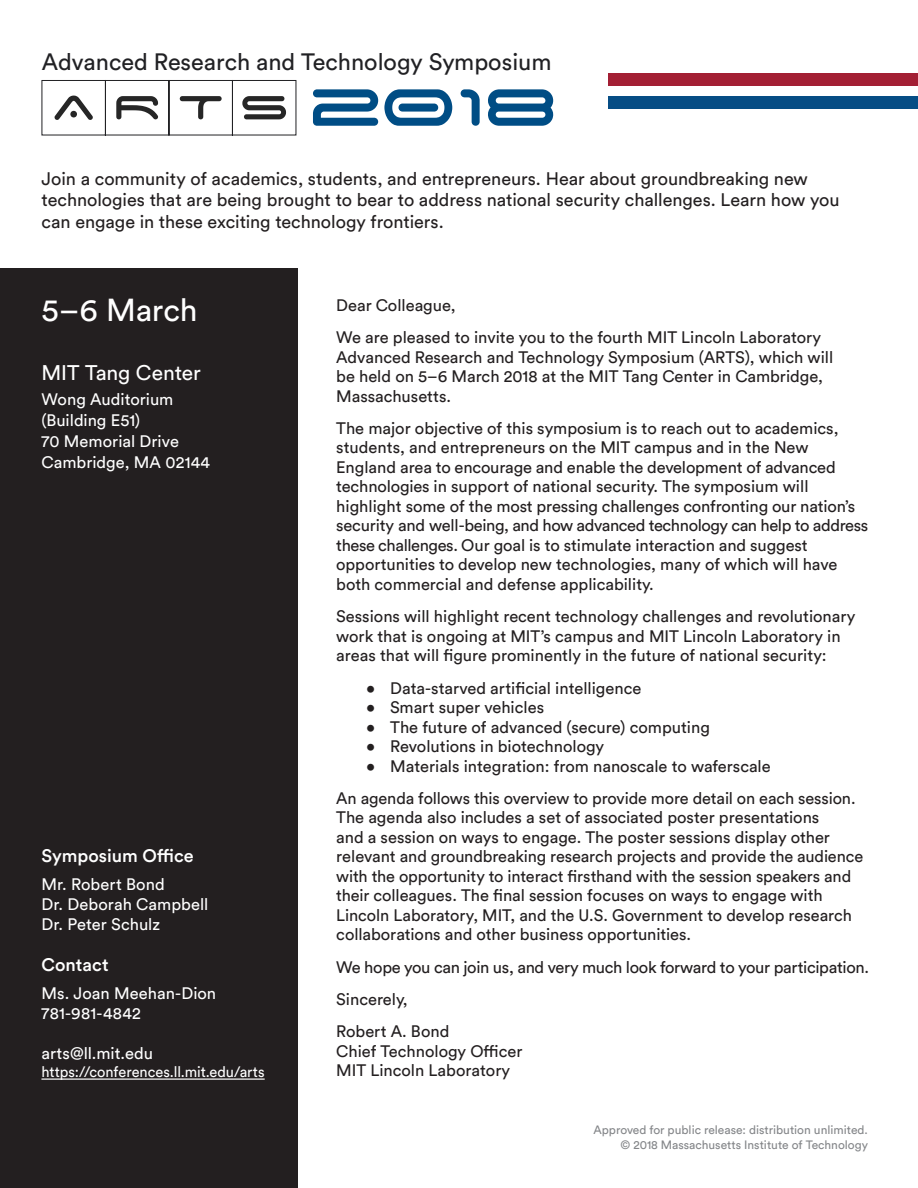
<style>
.page{position:relative;width:918px;height:1188px;background:#fff}
.page>*{position:absolute;margin:0;border:0;box-sizing:border-box;transform-origin:0 0}
.t1{font:83.4px "Space Age";color:#004d85}
.t2{font:31.5px "Circular Std";letter-spacing:-.005em;color:#fff}
.t3{font:23.4px "Circular Std";color:#212124}
.t4{font:21px "Circular Std";letter-spacing:-.005em;color:#fff}
.t5{font:18px/21.6px "Circular Std";letter-spacing:-.005em;color:#231f20}
.t6{font:500 18px "Circular Std";color:#fff}
.t7{font:16.5px/19.5px "Circular Std";color:#231f20}
.t8{font:16.5px "Circular Std";color:#fff}
.t9{font:16.5px "Circular Std";letter-spacing:-.02em;color:#231f20}
.t10{font:15px "Circular Std";letter-spacing:-.005em;color:#fff}
.t11{font:12px "Circular Std";color:#848689}
</style>
<div class="page">
<div style="left:0;top:269px;width:297px;height:919px;background:#231f20"></div>
<hr style="left:41px;top:1078px;width:224px;height:2px;background:#fff">
<div style="left:608px;top:96px;width:310px;height:13px;background:#064d85"></div>
<div style="left:608px;top:73px;width:310px;height:13px;background:#a31f34"></div>
<svg style="left:41px;top:80px;width:255px;height:55px"></svg>
<h3 class="t3" style="left:42px;top:48px;width:511px">Advanced Research and Technology Symposium</h3>
<h1 class="t1" style="left:309px;top:69px;width:250px">2018</h1>
<p class="t5" style="left:42px;top:167px;width:800px">Join a community of academics, students, and entrepreneurs. Hear about groundbreaking new technologies that are being brought to bear to address national security challenges. Learn how you can engage in these exciting technology frontiers.</p>
<p class="t2" style="left:41px;top:291px;width:158px">5–6 March</p>
<p class="t4" style="left:41px;top:360px;width:161px">MIT Tang Center</p>
<p class="t8" style="left:41px;top:389px;width:133px">Wong Auditorium</p>
<p class="t8" style="left:41px;top:410px;width:100px">(Building E51)</p>
<p class="t8" style="left:41px;top:431px;width:139px">70 Memorial Drive</p>
<p class="t8" style="left:41px;top:452px;width:170px">Cambridge, MA 02144</p>
<p class="t6" style="left:41px;top:844px;width:154px">Symposium Office</p>
<p class="t8" style="left:41px;top:874px;width:125px">Mr. Robert Bond</p>
<p class="t8" style="left:41px;top:894px;width:168px">Dr. Deborah Campbell</p>
<p class="t8" style="left:41px;top:914px;width:120px">Dr. Peter Schulz</p>
<p class="t6" style="left:41px;top:953px;width:69px">Contact</p>
<p class="t8" style="left:41px;top:984px;width:176px">Ms. Joan Meehan-Dion</p>
<p class="t8" style="left:41px;top:1003px;width:101px">781-981-4842</p>
<p class="t8" style="left:41px;top:1043px;width:113px">arts@ll.mit.edu</p>
<p class="t10" style="left:41px;top:1062px;width:225px">https://conferences.ll.mit.edu/arts</p>
<p class="t7" style="left:336px;top:295px;width:121px">Dear Colleague,</p>
<p class="t7" style="left:336px;top:328px;width:499px">We are pleased to invite you to the fourth MIT Lincoln Laboratory Advanced Research and Technology Symposium (ARTS), which will be held on 5–6 March 2018 at the MIT Tang Center in Cambridge, Massachusetts.</p>
<p class="t7" style="left:336px;top:418px;width:534px">The major objective of this symposium is to reach out to academics, students, and entrepreneurs on the MIT campus and in the New England area to encourage and enable the development of advanced technologies in support of national security. The symposium will highlight some of the most pressing challenges confronting our nation’s security and well-being, and how advanced technology can help to address these challenges. Our goal is to stimulate interaction and suggest opportunities to develop new technologies, many of which will have both commercial and defense applicability.</p>
<p class="t7" style="left:336px;top:607px;width:521px">Sessions will highlight recent technology challenges and revolutionary work that is ongoing at MIT’s campus and MIT Lincoln Laboratory in areas that will figure prominently in the future of national security:</p>
<p class="t7" style="left:366px;top:678px;width:277px">• Data-starved artificial intelligence</p>
<p class="t7" style="left:366px;top:697px;width:180px">• Smart super vehicles</p>
<p class="t7" style="left:366px;top:717px;width:345px">• The future of advanced (secure) computing</p>
<p class="t7" style="left:366px;top:736px;width:240px">• Revolutions in biotechnology</p>
<p class="t7" style="left:366px;top:756px;width:406px">• Materials integration: from nanoscale to waferscale</p>
<p class="t7" style="left:336px;top:788px;width:529px">An agenda follows this overview to provide more detail on each session.<br>The agenda also includes a set of associated poster presentations<br>and a session on ways to engage. The poster sessions display other relevant and groundbreaking research projects and provide the audience with the opportunity to interact firsthand with the session speakers and their colleagues. The final session focuses on ways to engage with Lincoln Laboratory, MIT, and the U.S. Government to develop research collaborations and other business opportunities.</p>
<p class="t9" style="left:336px;top:957px;width:534px">We hope you can join us, and very much look forward to your participation.</p>
<p class="t7" style="left:336px;top:989px;width:73px">Sincerely,</p>
<p class="t7" style="left:336px;top:1021px;width:115px">Robert A. Bond</p>
<p class="t7" style="left:336px;top:1041px;width:188px">Chief Technology Officer</p>
<p class="t7" style="left:336px;top:1060px;width:176px">MIT Lincoln Laboratory</p>
<p class="t11" style="left:594px;top:1122px;width:276px">Approved for public release: distribution unlimited.</p>
<p class="t11" style="left:620px;top:1137px;width:249px">© 2018 Massachusetts Institute of Technology</p>
</div>
